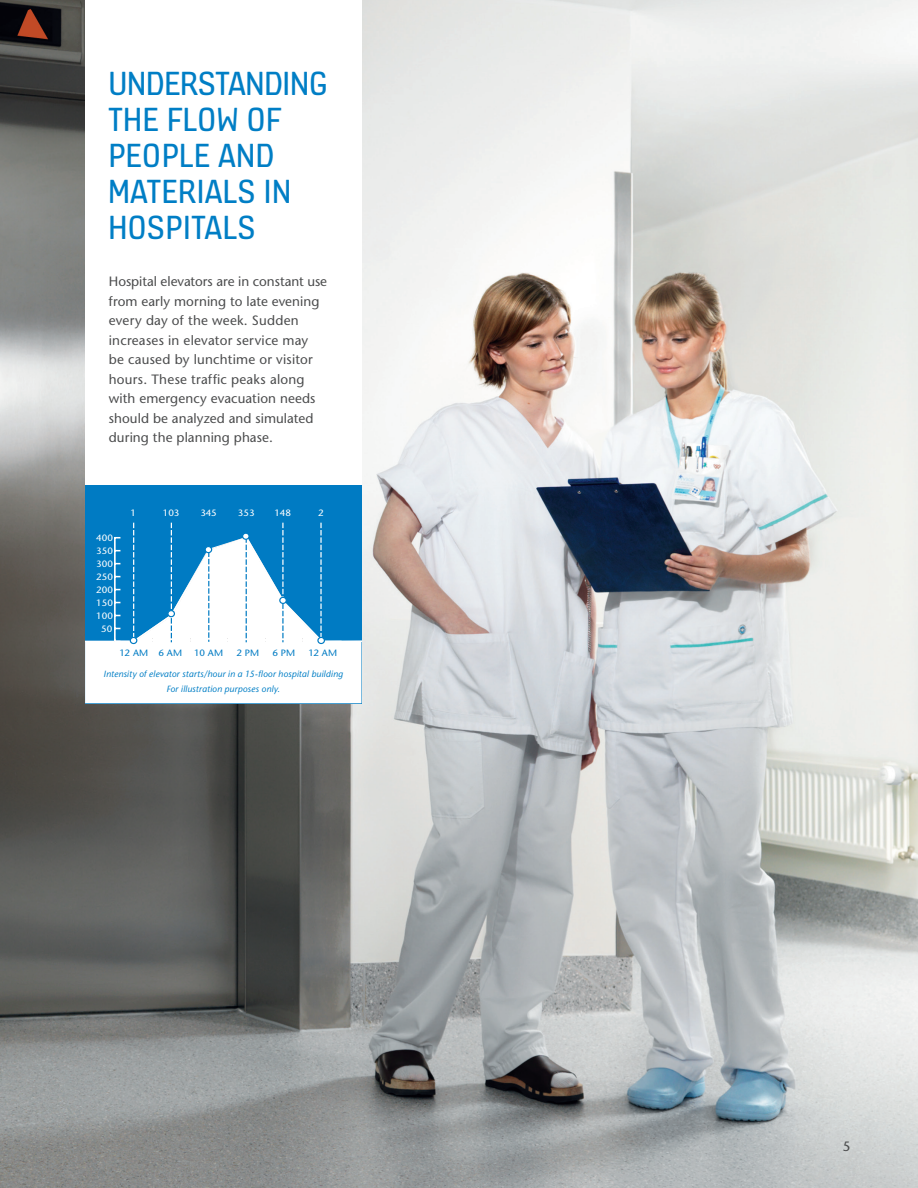
<style>
.page{position:relative;width:918px;height:1188px;background:#fff}
.page>*{position:absolute;margin:0;border:0;box-sizing:border-box;transform-origin:0 0}
.Big_blue_title__24pt{font:36px/36px "KONE Information";color:#007ec5}
.Body_Copy{font:500 13.5px "Stone Sans Std";letter-spacing:.01em;color:#4b4c4d}
.main_body_text{font:500 13.5px "Stone Sans Std";color:#4b4c4d}
.t1{font:500 9.15px "Stone Sans Std";color:#fff;scale:1.06 1}
.t2{font:9.15px "Stone Sans";letter-spacing:.015em;color:#007bc3;scale:1.06 1}
.t3{font:9.15px "Stone Sans";color:#fff;scale:1.06 1}
.captions{font:italic 500 9px "Stone Sans Std";letter-spacing:.015em;color:#007ec5}
</style>
<div class="page">
<img style="left:0;top:0;width:918px;height:1188px">
<div style="left:85px;top:0;width:276px;height:493px;background:#fff"></div>
<div style="left:85px;top:485px;width:276px;height:218px;background:#007bc3"></div>
<svg style="left:85px;top:536px;width:276px;height:167px"></svg>
<hr style="left:115px;top:641px;width:226px;height:1px;background:#fff">
<div style="left:317px;top:637px;width:8px;height:7px;border:1px solid #007bc3;border-radius:50%"></div>
<svg style="left:131px;top:523px;width:193px;height:121px"></svg>
<div style="left:167px;top:610px;width:8px;height:7px;border:1px solid #007bc3;border-radius:50%"></div>
<div style="left:130px;top:637px;width:7px;height:7px;background:#fff;border-radius:50%"></div>
<div style="left:130px;top:637px;width:7px;height:7px;border:1px solid #007bc3;border-radius:50%"></div>
<hr style="left:114px;top:537px;width:2px;height:104px;background:#fff">
<p class="Big_blue_title__24pt" style="left:108px;top:64px;width:221px">UNDERSTANDING<br>THE FLOW OF<br>PEOPLE AND<br>MATERIALS IN<br>HOSPITALS</p>
<p class="Body_Copy" style="left:109px;top:274px;width:220px">Hospital elevators are in constant use</p>
<p class="Body_Copy" style="left:109px;top:293px;width:212px">from early morning to late evening</p>
<p class="Body_Copy" style="left:109px;top:313px;width:191px">every day of the week. Sudden</p>
<p class="Body_Copy" style="left:109px;top:332px;width:201px">increases in elevator service may</p>
<p class="Body_Copy" style="left:109px;top:352px;width:206px">be caused by lunchtime or visitor</p>
<p class="Body_Copy" style="left:109px;top:371px;width:197px">hours. These traffic peaks along</p>
<p class="Body_Copy" style="left:109px;top:391px;width:208px">with emergency evacuation needs</p>
<p class="Body_Copy" style="left:109px;top:410px;width:206px">should be analyzed and simulated</p>
<p class="Body_Copy" style="left:109px;top:430px;width:166px">during the planning phase.</p>
<p class="t1" style="left:96px;top:533px;width:17px">400</p>
<p class="t1" style="left:96px;top:546px;width:17px">350</p>
<p class="t1" style="left:96px;top:559px;width:17px">300</p>
<p class="t1" style="left:96px;top:572px;width:17px">250</p>
<p class="t1" style="left:96px;top:585px;width:17px">200</p>
<p class="t1" style="left:96px;top:598px;width:17px">150</p>
<p class="t1" style="left:96px;top:611px;width:17px">100</p>
<p class="t1" style="left:101px;top:623px;width:12px">50</p>
<p class="t3" style="left:131px;top:508px;width:7px">1</p>
<p class="t3" style="left:163px;top:508px;width:17px">103</p>
<p class="t3" style="left:200px;top:508px;width:17px">345</p>
<p class="t3" style="left:238px;top:508px;width:17px">353</p>
<p class="t3" style="left:274px;top:508px;width:17px">148</p>
<p class="t3" style="left:318px;top:508px;width:7px">2</p>
<p class="t2" style="left:120px;top:647px;width:61px">12 AM 6 AM</p>
<p class="t2" style="left:194px;top:647px;width:29px">10 AM</p>
<p class="t2" style="left:236px;top:647px;width:23px">2 PM</p>
<p class="t2" style="left:273px;top:647px;width:23px">6 PM</p>
<p class="t2" style="left:308px;top:647px;width:29px">12 AM</p>
<p class="captions" style="left:103px;top:668px;width:241px">Intensity of elevator starts/hour in a 15-floor hospital building</p>
<p class="captions" style="left:166px;top:683px;width:115px">For illustration purposes only.</p>
<p class="main_body_text" style="left:843px;top:1138px;width:9px">5</p>
</div>
